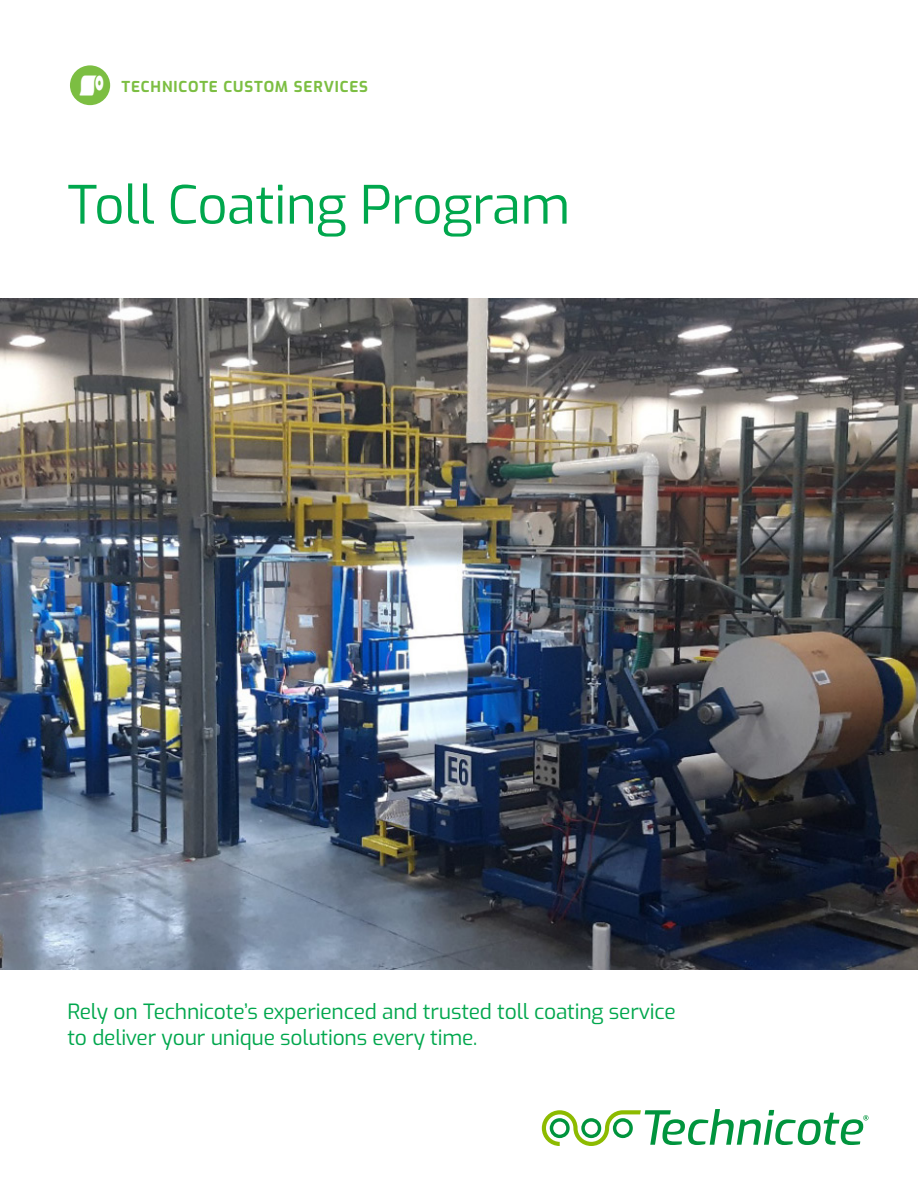
<style>
.page{position:relative;width:918px;height:1188px;background:#fff}
.page>*{position:absolute;margin:0;border:0;box-sizing:border-box;transform-origin:0 0}
.Headline{font:52.65px "Exo";letter-spacing:-.01em;color:#00a74d}
.t1{font:21px/25.5px "Exo";letter-spacing:-.01em;color:#00a74d}
.Headline-2{font:700 15px "Exo";letter-spacing:.06em;color:#7cbe42}
</style>
<div class="page">
<svg style="left:542px;top:1109px;width:326px;height:37px"></svg>
<div style="left:70px;top:65px;width:40px;height:40px;background:#7cbe42;border-radius:50%"></div>
<img style="left:0;top:298px;width:918px;height:672px">
<p class="Headline-2" style="left:122px;top:75px;width:248px">TECHNICOTE CUSTOM SERVICES</p>
<p class="Headline" style="left:68px;top:166px;width:504px">Toll Coating Program</p>
<p class="t1" style="left:68px;top:998px;width:610px">Rely on Technicote’s experienced and trusted toll coating service to deliver your unique solutions every time.</p>
</div>
